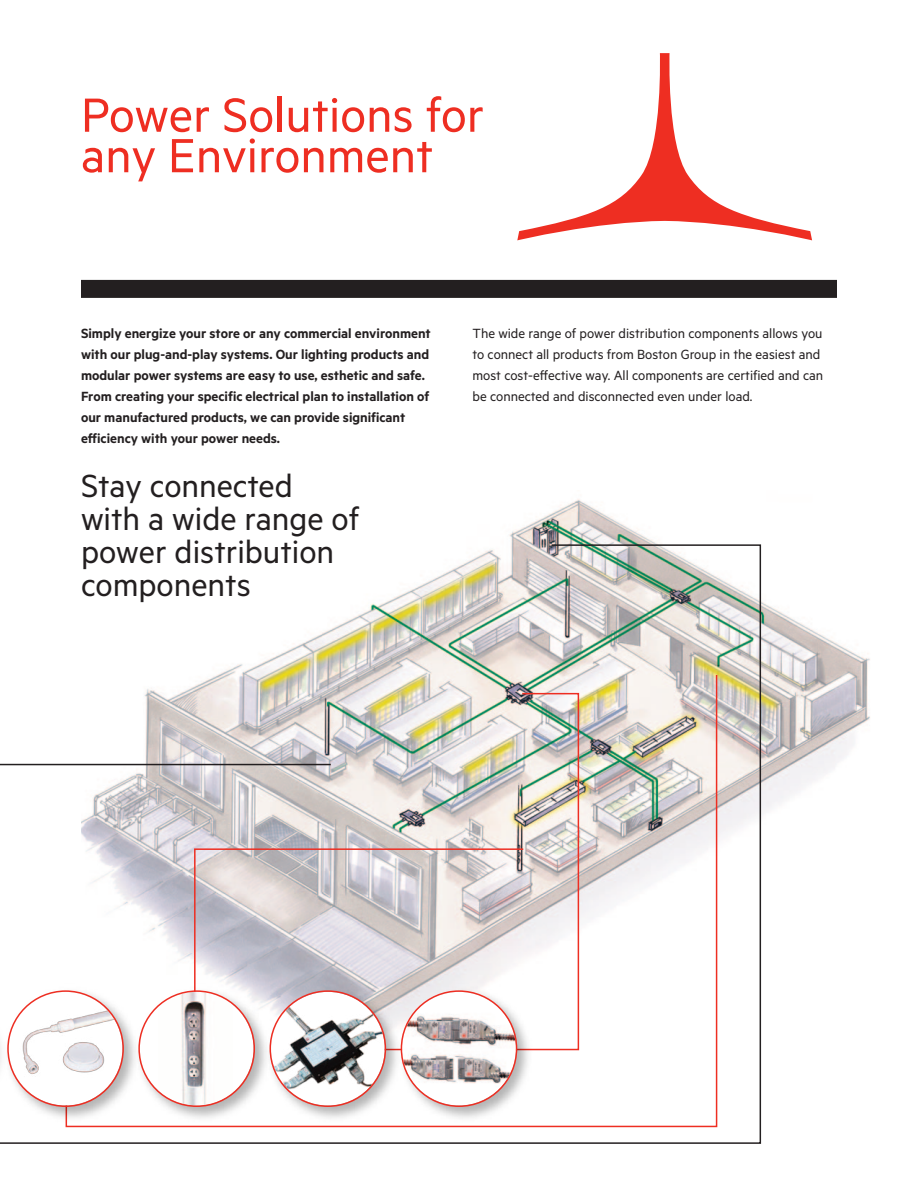
<style>
.page{position:relative;width:918px;height:1188px;background:#fff}
.page>*{position:absolute;margin:0;border:0;box-sizing:border-box;transform-origin:0 0}
.t1{font:54px/40.5px "Metric";color:#ee2e22}
.t2{font:36px/33px "Metric";color:#231f20}
.t3{font:600 15px/21px "Metric";color:#231f20}
.t4{font:15px/21px "Metric";color:#231f20}
</style>
<div class="page">
<img style="left:509px;top:499px;width:361px;height:311px">
<div style="left:81px;top:280px;width:756px;height:18px;background:#231f20"></div>
<svg style="left:517px;top:53px;width:295px;height:187px"></svg>
<svg style="left:0;top:544px;width:762px;height:600px"></svg>
<img style="left:65px;top:674px;width:653px;height:454px">
<img style="left:1px;top:1051px;width:142px;height:75px">
<svg style="left:7px;top:1051px;width:117px;height:56px"></svg>
<svg style="left:0;top:763px;width:332px;height:288px"></svg>
<p class="t1" style="left:81px;top:93px;width:405px">Power Solutions for any Environment</p>
<p class="t3" style="left:81px;top:322px;width:351px">Simply energize your store or any commercial environment with our plug-and-play systems. Our lighting products and modular power systems are easy to use, esthetic and safe.<br>From creating your specific electrical plan to installation of our manufactured products, we can provide significant efficiency with your power needs.</p>
<p class="t2" style="left:81px;top:468px;width:280px">Stay connected with a wide range of power distribution components</p>
<p class="t4" style="left:472px;top:322px;width:352px">The wide range of power distribution components allows you to connect all products from Boston Group in the easiest and most cost-effective way. All components are certified and can be connected and disconnected even under load.</p>
</div>
